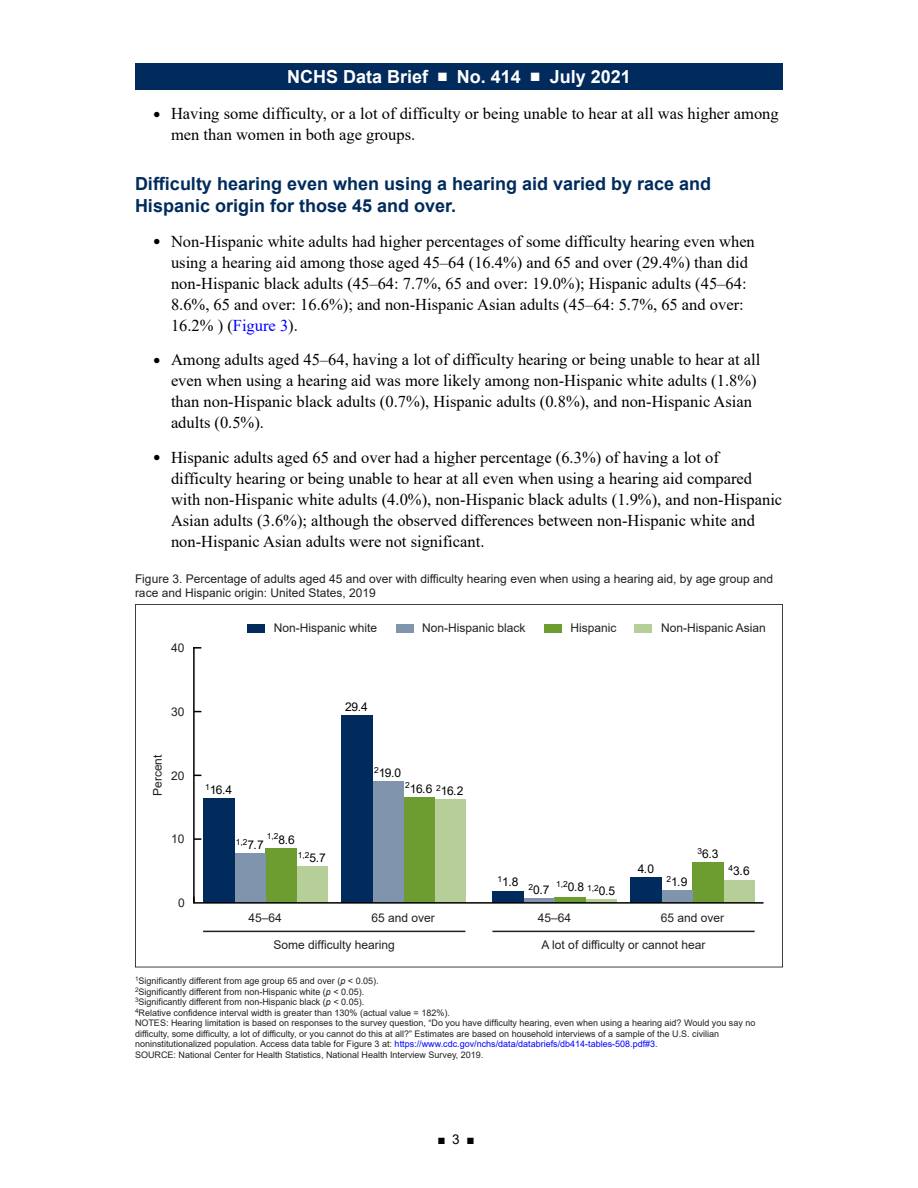
<style>
.page{position:relative;width:918px;height:1188px;background:#fff}
.page>*{position:absolute;margin:0;border:0;box-sizing:border-box;transform-origin:0 0}
.t1{font:700 18px/22.5px "Arial";color:#002b5c}
.t2{font:700 18px "Arial";color:#fff}
.t3{font:16.5px/21px "Times New Roman";color:#000}
.t4{font:13.5px "Arial";color:#000}
.t5{font:12px/13.5px "Arial";color:#231f20}
.t6{font:12px "Arial";letter-spacing:-.04em;color:#000}
.t7{font:9px/10.5px "Arial";color:#231f20}
.t8{font:8.4px "Arial";color:#000}
.s1{font-size:12.3px}
.s2{color:#00f}
.s3{font-size:12px}
.s4{font-size:8.4px}
.s5{font-style:italic}
</style>
<div class="page">
<div style="left:135px;top:63px;width:648px;height:27px;background:#002b5c"></div>
<svg style="left:135px;top:604px;width:648px;height:363px"></svg>
<div style="left:634px;top:624px;width:18px;height:9px;background:#b6ce98"></div>
<div style="left:544px;top:624px;width:18px;height:9px;background:#6d9d31"></div>
<div style="left:396px;top:624px;width:18px;height:9px;background:#8095ad"></div>
<div style="left:247px;top:624px;width:18px;height:9px;background:#002b5c"></div>
<hr style="left:203px;top:931px;width:262px;height:1px;background:#231f20">
<hr style="left:492px;top:931px;width:263px;height:1px;background:#231f20">
<hr style="left:193px;top:648px;width:2px;height:255px;background:#000">
<svg style="left:194px;top:838px;width:7px;height:2px"></svg>
<svg style="left:193px;top:647px;width:8px;height:2px"></svg>
<div style="left:296px;top:867px;width:31px;height:36px;background:#b6ce98"></div>
<div style="left:434px;top:800px;width:31px;height:103px;background:#b6ce98"></div>
<hr style="left:586px;top:900px;width:31px;height:3px;background:#b6ce98">
<div style="left:724px;top:880px;width:31px;height:23px;background:#b6ce98"></div>
<div style="left:265px;top:848px;width:31px;height:55px;background:#6d9d31"></div>
<div style="left:403px;top:797px;width:31px;height:106px;background:#6d9d31"></div>
<div style="left:555px;top:898px;width:31px;height:5px;background:#6d9d31"></div>
<div style="left:693px;top:863px;width:31px;height:40px;background:#6d9d31"></div>
<div style="left:234px;top:854px;width:31px;height:49px;background:#8095ad"></div>
<div style="left:372px;top:782px;width:31px;height:121px;background:#8095ad"></div>
<div style="left:524px;top:898px;width:31px;height:5px;background:#8095ad"></div>
<div style="left:661px;top:891px;width:32px;height:12px;background:#8095ad"></div>
<div style="left:203px;top:798px;width:31px;height:105px;background:#002b5c"></div>
<div style="left:341px;top:715px;width:31px;height:188px;background:#002b5c"></div>
<div style="left:492px;top:891px;width:32px;height:12px;background:#002b5c"></div>
<div style="left:630px;top:877px;width:31px;height:26px;background:#002b5c"></div>
<hr style="left:194px;top:902px;width:570px;height:2px;background:#000">
<p class="t2" style="left:287px;top:64px;width:345px">NCHS Data Brief ■ No. 414 ■ July 2021</p>
<p class="t3" style="left:171px;top:103px;width:609px;text-indent:-18px"><span class="s1">●</span> Having some difficulty, or a lot of difficulty or being unable to hear at all was higher among men than women in both age groups.</p>
<h2 class="t1" style="left:135px;top:173px;width:578px">Difficulty hearing even when using a hearing aid varied by race and<br>Hispanic origin for those 45 and over.</h2>
<p class="t3" style="left:171px;top:230px;width:585px;text-indent:-18px"><span class="s1">●</span> Non-Hispanic white adults had higher percentages of some difficulty hearing even when using a hearing aid among those aged 45–64 (16.4%) and 65 and over (29.4%) than did non-Hispanic black adults (45–64: 7.7%, 65 and over: 19.0%); Hispanic adults (45–64:<br>8.6%, 65 and over: 16.6%); and non-Hispanic Asian adults (45–64: 5.7%, 65 and over:<br>16.2% ) (<span class="s2">Figure 3</span>).</p>
<p class="t3" style="left:171px;top:349px;width:591px;text-indent:-18px"><span class="s1">●</span> Among adults aged 45–64, having a lot of difficulty hearing or being unable to hear at all even when using a hearing aid was more likely among non-Hispanic white adults (1.8%) than non-Hispanic black adults (0.7%), Hispanic adults (0.8%), and non-Hispanic Asian adults (0.5%).</p>
<p class="t3" style="left:171px;top:446px;width:613px;text-indent:-18px"><span class="s1">●</span> Hispanic adults aged 65 and over had a higher percentage (6.3%) of having a lot of difficulty hearing or being unable to hear at all even when using a hearing aid compared with non-Hispanic white adults (4.0%), non-Hispanic black adults (1.9%), and non-Hispanic Asian adults (3.6%); although the observed differences between non-Hispanic white and non-Hispanic Asian adults were not significant.</p>
<p class="t5" style="left:135px;top:572px;width:640px">Figure 3. Percentage of adults aged 45 and over with difficulty hearing even when using a hearing aid, by age group and race and Hispanic origin: United States, 2019</p>
<p class="t5" style="left:171px;top:641px;width:15px">40</p>
<p class="t5" style="left:171px;top:705px;width:15px">30</p>
<p class="t5" style="left:151px;top:796px;width:43px;rotate:-90deg">Percent</p>
<p class="t5" style="left:171px;top:769px;width:15px">20</p>
<p class="t5" style="left:171px;top:832px;width:15px">10</p>
<p class="t5" style="left:178px;top:896px;width:8px">0</p>
<p class="t5" style="left:274px;top:621px;width:105px">Non-Hispanic white</p>
<p class="t5" style="left:422px;top:621px;width:105px">Non-Hispanic black</p>
<p class="t5" style="left:571px;top:621px;width:48px">Hispanic</p>
<p class="t5" style="left:661px;top:621px;width:106px">Non-Hispanic Asian</p>
<p class="t6" style="left:345px;top:698px;width:24px">29.4</p>
<p class="t6" style="left:205px;top:781px;width:29px"><sup>1</sup>16.4</p>
<p class="t8" style="left:267px;top:831px;width:30px">1,2<span class="s3">8.6</span></p>
<p class="t8" style="left:236px;top:836px;width:30px">1,2<span class="s3">7.7</span></p>
<p class="t8" style="left:298px;top:849px;width:30px">1,2<span class="s3">5.7</span></p>
<p class="t6" style="left:374px;top:764px;width:29px"><sup>2</sup>19.0</p>
<p class="t6" style="left:405px;top:781px;width:60px"><sup>2</sup>16.6 <sup>2</sup>16.2</p>
<p class="t6" style="left:497px;top:878px;width:54px"><sup>1</sup>1.8 <span class="s4">2</span>0.7</p>
<p class="t8" style="left:556px;top:880px;width:61px">1,2<span class="s3">0.8</span> 1,2<span class="s3">0.5</span></p>
<p class="t6" style="left:638px;top:860px;width:18px">4.0</p>
<p class="t6" style="left:666px;top:874px;width:23px"><sup>2</sup>1.9</p>
<p class="t6" style="left:698px;top:846px;width:23px"><sup>3</sup>6.3</p>
<p class="t6" style="left:729px;top:863px;width:23px"><sup>4</sup>3.6</p>
<p class="t5" style="left:249px;top:911px;width:35px">45–64</p>
<p class="t5" style="left:372px;top:911px;width:65px">65 and over</p>
<p class="t5" style="left:538px;top:911px;width:35px">45–64</p>
<p class="t5" style="left:661px;top:911px;width:65px">65 and over</p>
<p class="t5" style="left:274px;top:938px;width:123px">Some difficulty hearing</p>
<p class="t5" style="left:542px;top:938px;width:165px">A lot of difficulty or cannot hear</p>
<p class="t7" style="left:135px;top:976px;width:622px"><sup>1</sup>Significantly different from age group 65 and over (<span class="s5">p</span> &lt; 0.05).<br><sup>2</sup>Significantly different from non-Hispanic white (<span class="s5">p</span> &lt; 0.05).<br><sup>3</sup>Significantly different from non-Hispanic black (<span class="s5">p</span> &lt; 0.05).<br><sup>4</sup>Relative confidence interval width is greater than 130% (actual value = 182%).<br>NOTES: Hearing limitation is based on responses to the survey question, “Do you have difficulty hearing, even when using a hearing aid? Would you say no difficulty, some difficulty, a lot of difficulty, or you cannot do this at all?” Estimates are based on household interviews of a sample of the U.S. civilian noninstitutionalized population. Access data table for Figure 3 at: <span class="s2">https://www.cdc.gov/nchs/data/databriefs/db414-tables-508.pdf#3</span>.<br>SOURCE: National Center for Health Statistics, National Health Interview Survey, 2019.</p>
<p class="t4" style="left:437px;top:1130px;width:39px">■ 3 ■</p>
</div>
